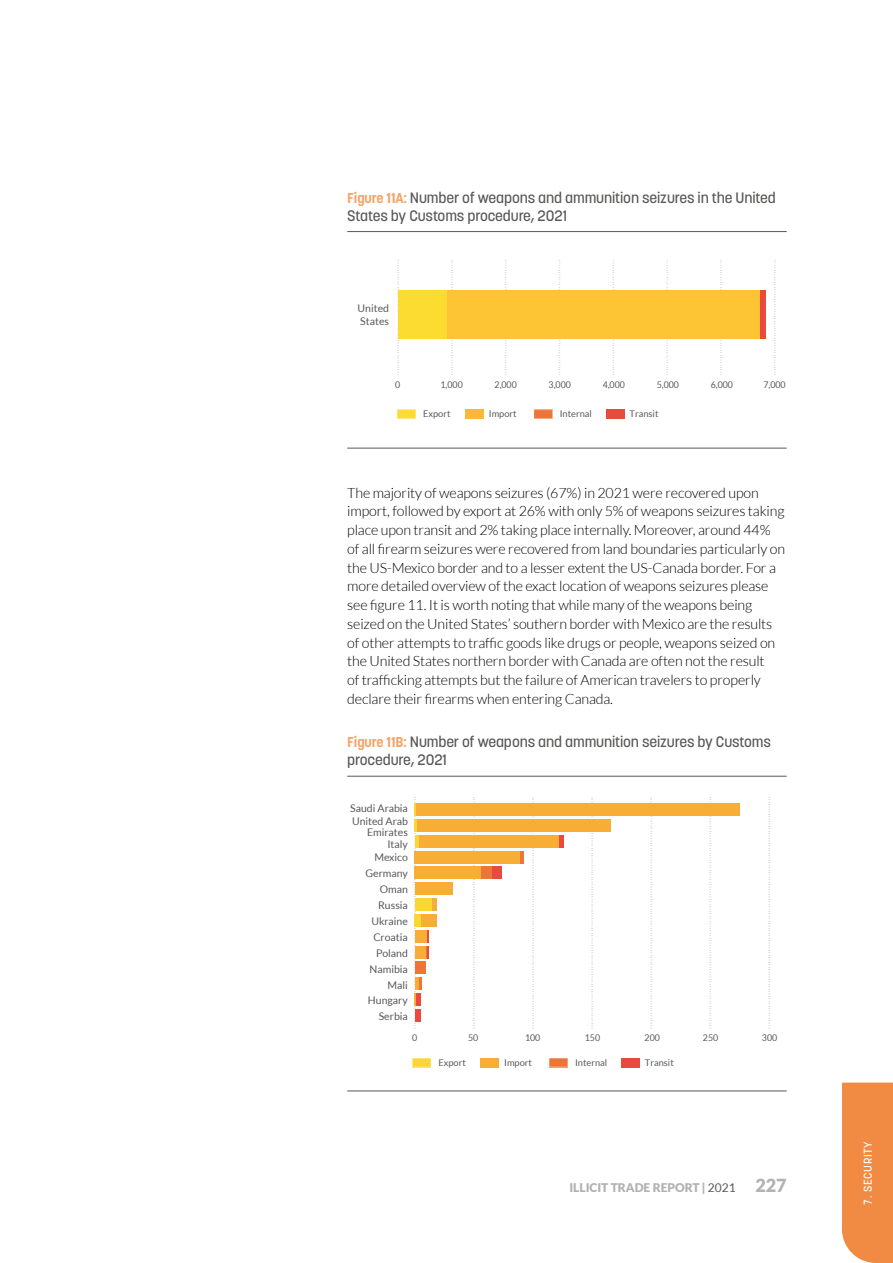
<style>
.page{position:relative;width:893px;height:1263px;background:#fff}
.page>*{position:absolute;margin:0;border:0;box-sizing:border-box;transform-origin:0 0}
.t1{font:500 15px/18px "Korolev";letter-spacing:-.01em;color:#575756}
.t2{font:300 14.25px/18.8px "Lato";letter-spacing:-.01em;color:#000}
.t3{font:900 12px "Lato";color:#b3b2b2}
.t4{font:500 11.25px "Korolev";letter-spacing:.06em;color:#fff}
.t5{font:10.5px/15.9px "Lato";color:#575756}
.t6{font:9.3px "Lato";color:#575756}
.t7{font:9.3px "Lato";color:#575756;scale:.95 1}
.s1{font-weight:700;font-size:14.25px;color:#f5a468}
.s2{font-weight:400;color:#575756}
.s3{font-size:18px}
</style>
<div class="page">
<hr style="left:347px;top:231px;width:440px;height:1px;background:#575756">
<hr style="left:347px;top:776px;width:440px;height:1px;background:#575756">
<div style="left:842px;top:1082px;width:51px;height:181px;background:#f18a42"></div>
<hr style="left:347px;top:448px;width:440px;height:1px;background:#575756">
<hr style="left:347px;top:1091px;width:440px;height:1px;background:#575756">
<svg style="left:397px;top:260px;width:2px;height:115px"></svg>
<svg style="left:451px;top:260px;width:2px;height:115px"></svg>
<svg style="left:505px;top:260px;width:1px;height:115px"></svg>
<svg style="left:559px;top:260px;width:1px;height:115px"></svg>
<svg style="left:613px;top:260px;width:1px;height:115px"></svg>
<svg style="left:666px;top:260px;width:2px;height:115px"></svg>
<svg style="left:720px;top:260px;width:2px;height:115px"></svg>
<svg style="left:774px;top:260px;width:1px;height:115px"></svg>
<div style="left:398px;top:290px;width:49px;height:49px;background:#fddc32"></div>
<div style="left:447px;top:290px;width:313px;height:49px;background:#fdc533"></div>
<div style="left:760px;top:290px;width:5px;height:49px;background:#e94a3d"></div>
<div style="left:397px;top:410px;width:19px;height:9px;background:#fddc32"></div>
<div style="left:465px;top:410px;width:18px;height:9px;background:#fab934"></div>
<div style="left:534px;top:410px;width:18px;height:9px;background:#ee7538"></div>
<div style="left:606px;top:410px;width:19px;height:9px;background:#e94a3d"></div>
<div style="left:412px;top:1058px;width:19px;height:9px;background:#fbd634"></div>
<div style="left:480px;top:1058px;width:19px;height:9px;background:#f8ad36"></div>
<div style="left:549px;top:1058px;width:19px;height:9px;background:#ee7538"></div>
<div style="left:621px;top:1058px;width:19px;height:9px;background:#e94a3d"></div>
<svg style="left:473px;top:797px;width:2px;height:232px"></svg>
<svg style="left:532px;top:797px;width:2px;height:232px"></svg>
<svg style="left:591px;top:797px;width:2px;height:232px"></svg>
<svg style="left:650px;top:797px;width:2px;height:232px"></svg>
<svg style="left:709px;top:797px;width:2px;height:232px"></svg>
<svg style="left:768px;top:797px;width:2px;height:232px"></svg>
<div style="left:415px;top:898px;width:17px;height:13px;background:#fbd634"></div>
<div style="left:416px;top:803px;width:324px;height:13px;background:#f8ad36"></div>
<div style="left:417px;top:819px;width:194px;height:13px;background:#f8ad36"></div>
<div style="left:419px;top:835px;width:140px;height:12px;background:#f8ad36"></div>
<div style="left:415px;top:851px;width:105px;height:12px;background:#f8ad36"></div>
<div style="left:415px;top:867px;width:66px;height:12px;background:#f8ad36"></div>
<div style="left:415px;top:882px;width:37px;height:13px;background:#f8ad36"></div>
<div style="left:432px;top:898px;width:5px;height:13px;background:#f8ad36"></div>
<div style="left:422px;top:914px;width:15px;height:13px;background:#f8ad36"></div>
<svg style="left:520px;top:851px;width:3px;height:12px"></svg>
<div style="left:481px;top:867px;width:12px;height:12px;background:#ee7538"></div>
<div style="left:559px;top:835px;width:5px;height:12px;background:#e94a3d"></div>
<div style="left:493px;top:867px;width:9px;height:12px;background:#e94a3d"></div>
<svg style="left:414px;top:797px;width:15px;height:232px"></svg>
<div style="left:416px;top:993px;width:5px;height:13px;background:#e94a3d"></div>
<div style="left:415px;top:1009px;width:6px;height:13px;background:#e94a3d"></div>
<p class="t1" style="left:347px;top:188px;width:430px"><span class="s1">Figure 11A:</span> Number of weapons and ammunition seizures in the United<br>States by Customs procedure, 2021</p>
<p class="t5" style="left:358px;top:301px;width:33px;line-height:13.5px">United<br>States</p>
<p class="t7" style="left:395px;top:380px;width:7px">0</p>
<p class="t7" style="left:440px;top:380px;width:25px">1,000</p>
<p class="t7" style="left:495px;top:380px;width:25px">2,000</p>
<p class="t7" style="left:549px;top:380px;width:25px">3,000</p>
<p class="t7" style="left:603px;top:380px;width:25px">4,000</p>
<p class="t7" style="left:657px;top:380px;width:25px">5,000</p>
<p class="t7" style="left:711px;top:380px;width:25px">6,000</p>
<p class="t7" style="left:763px;top:380px;width:25px">7,000</p>
<p class="t6" style="left:423px;top:409px;width:29px">Export</p>
<p class="t6" style="left:489px;top:409px;width:29px">Import</p>
<p class="t6" style="left:560px;top:409px;width:34px">Internal</p>
<p class="t6" style="left:630px;top:409px;width:30px">Transit</p>
<p class="t2" style="left:347px;top:483px;width:439px">The majority of weapons seizures (67%) in 2021 were recovered upon import, followed by export at 26% with only 5% of weapons seizures taking place upon transit and 2% taking place internally. Moreover, around 44% of all firearm seizures were recovered from land boundaries particularly on the US-Mexico border and to a lesser extent the US-Canada border. For a more detailed overview of the exact location of weapons seizures please see figure 11. It is worth noting that while many of the weapons being seized on the United States’ southern border with Mexico are the results of other attempts to traffic goods like drugs or people, weapons seized on the United States northern border with Canada are often not the result<br>of trafficking attempts but the failure of American travelers to properly declare their firearms when entering Canada.</p>
<p class="t1" style="left:347px;top:733px;width:425px"><span class="s1">Figure 11B:</span> Number of weapons and ammunition seizures by Customs procedure, 2021</p>
<p class="t5" style="left:350px;top:801px;width:59px;line-height:13.5px">Saudi Arabia<br>United Arab</p>
<p class="t5" style="left:367px;top:826px;width:42px;line-height:12px;text-align:right">Emirates<br>Italy</p>
<p class="t5" style="left:365px;top:849px;width:44px;text-align:right">Mexico<br>Germany<br>Oman<br>Russia<br>Ukraine<br>Croatia<br>Poland<br>Namibia<br>Mali<br>Hungary<br>Serbia</p>
<p class="t7" style="left:412px;top:1033px;width:7px">0</p>
<p class="t7" style="left:468px;top:1033px;width:12px">50</p>
<p class="t7" style="left:525px;top:1033px;width:18px">100</p>
<p class="t7" style="left:585px;top:1033px;width:18px">150</p>
<p class="t7" style="left:645px;top:1033px;width:18px">200</p>
<p class="t7" style="left:703px;top:1033px;width:18px">250</p>
<p class="t7" style="left:762px;top:1033px;width:18px">300</p>
<p class="t6" style="left:438px;top:1057px;width:29px">Export</p>
<p class="t6" style="left:504px;top:1057px;width:29px">Import</p>
<p class="t6" style="left:575px;top:1057px;width:34px">Internal</p>
<p class="t6" style="left:645px;top:1057px;width:30px">Transit</p>
<p class="t3" style="left:569px;top:1181px;width:219px">ILLICIT TRADE REPORT | <span class="s2">2021</span> <span class="s3">227</span></p>
<p class="t4" style="left:861px;top:1204px;width:65px;rotate:-90deg">7. SECURITY</p>
</div>
